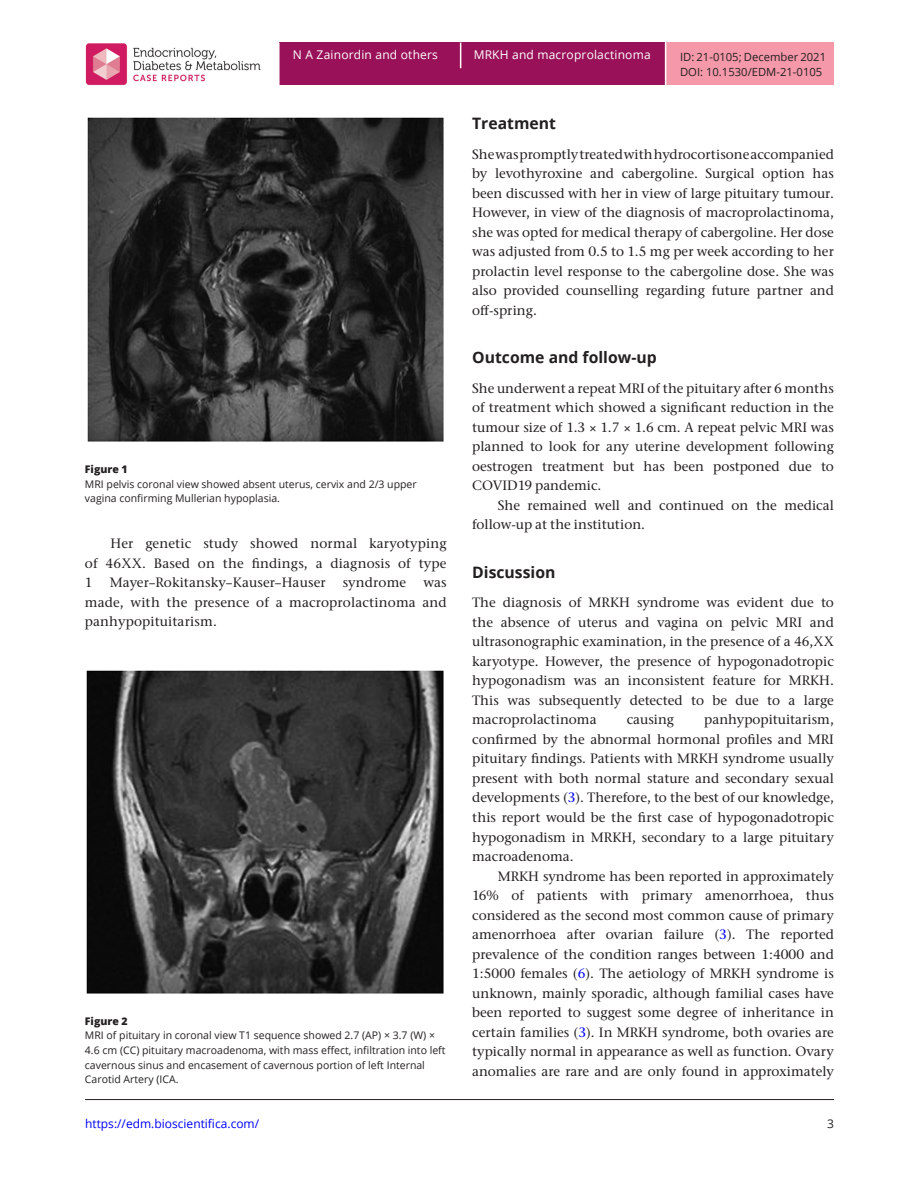
<style>
.page{position:relative;width:919px;height:1187px;background:#fff}
.page>*{position:absolute;margin:0;border:0;box-sizing:border-box;transform-origin:0 0}
.t1{font:700 15.75px "Open Sans";color:#231f20}
.TXT{font:500 13.5px/19.5px "Stone Serif ITC Pro";color:#231f20;text-align:justify}
.TXI{font:500 13.5px/19.5px "Stone Serif ITC Pro";letter-spacing:.01em;color:#231f20;text-align:justify}
.t2{font:12px "Open Sans";letter-spacing:.015em;color:#fff}
.t3{font:12px "Open Sans";color:#00f}
.t4{font:12px "Open Sans";color:#231f20}
.t5{font:11.25px/14.5px "Open Sans";color:#231f20}
.FC{font:10.5px/14.7px "Open Sans";color:#231f20}
.FC-2{font:800 10.5px "Open Sans";color:#231f20}
.s1{color:#00f}
</style>
<div class="page">
<div style="left:279px;top:43px;width:385px;height:42px;background:#991259"></div>
<div style="left:666px;top:43px;width:167px;height:42px;background:#f598a9"></div>
<svg style="left:460px;top:43px;width:1px;height:25px"></svg>
<img style="left:85px;top:43px;width:176px;height:42px">
<hr style="left:85px;top:1099px;width:749px;height:1px;background:#231f20">
<img style="left:87px;top:117px;width:357px;height:325px">
<img style="left:87px;top:670px;width:357px;height:324px">
<p class="t2" style="left:293px;top:47px;width:146px">N A Zainordin and others</p>
<p class="t5" style="left:680px;top:50px;width:147px">ID: 21-0105; December 2021<br>DOI: 10.1530/EDM-21-0105</p>
<p class="t2" style="left:473px;top:47px;width:178px">MRKH and macroprolactinoma</p>
<p class="FC-2" style="left:85px;top:461px;width:44px">Figure 1</p>
<p class="FC" style="left:85px;top:476px;width:333px">MRI pelvis coronal view showed absent uterus, cervix and 2/3 upper vagina confirming Mullerian hypoplasia.</p>
<p class="TXI" style="left:85px;top:534px;width:363px;text-indent:26px">Her genetic study showed normal karyotyping of 46XX. Based on the findings, a diagnosis of type 1</p>
<p class="TXI" style="left:110px;top:573px;width:217px">Mayer–Rokitansky–Kauser–Hauser</p>
<p class="TXI" style="left:343px;top:573px;width:65px">syndrome</p>
<p class="TXI" style="left:85px;top:573px;width:363px;text-indent:338px">was made, with the presence of a macroprolactinoma and panhypopituitarism.</p>
<p class="FC-2" style="left:85px;top:1012px;width:44px">Figure 2</p>
<p class="FC" style="left:85px;top:1027px;width:362px">MRI of pituitary in coronal view T1 sequence showed 2.7 (AP) × 3.7 (W) × 4.6 cm (CC) pituitary macroadenoma, with mass effect, infiltration into left cavernous sinus and encasement of cavernous portion of left Internal Carotid Artery (ICA.</p>
<h1 class="t1" style="left:472px;top:112px;width:85px">Treatment</h1>
<p class="TXT" style="left:472px;top:144px;width:363px">She was promptly treated with hydrocortisone accompanied by levothyroxine and cabergoline. Surgical option has been discussed with her in view of large pituitary tumour.<br>However, in view of the diagnosis of macroprolactinoma, she was opted for medical therapy of cabergoline. Her dose was adjusted from 0.5 to 1.5 mg per week according to her prolactin level response to the cabergoline dose. She was also provided counselling regarding future partner and off-spring.</p>
<h1 class="t1" style="left:472px;top:346px;width:186px">Outcome and follow-up</h1>
<p class="TXT" style="left:472px;top:378px;width:363px">She underwent a repeat MRI of the pituitary after 6 months of treatment which showed a significant reduction in the tumour size of 1.3 × 1.7 × 1.6 cm. A repeat pelvic MRI was planned to look for any uterine development following oestrogen treatment but has been postponed due to COVID19 pandemic.</p>
<p class="TXI" style="left:472px;top:495px;width:363px;text-indent:26px">She remained well and continued on the medical follow-up at the institution.</p>
<h1 class="t1" style="left:472px;top:561px;width:85px">Discussion</h1>
<p class="TXT" style="left:472px;top:593px;width:363px">The diagnosis of MRKH syndrome was evident due to the absence of uterus and vagina on pelvic MRI and ultrasonographic examination, in the presence of a 46,XX karyotype. However, the presence of hypogonadotropic hypogonadism was an inconsistent feature for MRKH.<br>This was subsequently detected to be due to a large macroprolactinoma</p>
<p class="TXT" style="left:472px;top:710px;width:363px;text-indent:232px">panhypopituitarism, confirmed by the abnormal hormonal profiles and MRI pituitary findings. Patients with MRKH syndrome usually present with both normal stature and secondary sexual developments (<span class="s1">3</span>). Therefore, to the best of our knowledge, this report would be the first case of hypogonadotropic hypogonadism in MRKH, secondary to a large pituitary macroadenoma.</p>
<p class="TXI" style="left:472px;top:866px;width:363px;text-indent:26px">MRKH syndrome has been reported in approximately 16% of patients with primary amenorrhoea, thus considered as the second most common cause of primary amenorrhoea after ovarian failure (<span class="s1">3</span>). The reported prevalence of the condition ranges between 1:4000 and 1:5000 females (<span class="s1">6</span>). The aetiology of MRKH syndrome is unknown, mainly sporadic, although familial cases have been reported to suggest some degree of inheritance in certain families (<span class="s1">3</span>). In MRKH syndrome, both ovaries are typically normal in appearance as well as function. Ovary anomalies are rare and are only found in approximately</p>
<p class="TXT" style="left:626px;top:710px;width:49px">causing</p>
<p class="t3" style="left:85px;top:1115px;width:176px">https://edm.bioscientifica.com/</p>
<p class="t4" style="left:827px;top:1115px;width:8px">3</p>
</div>
